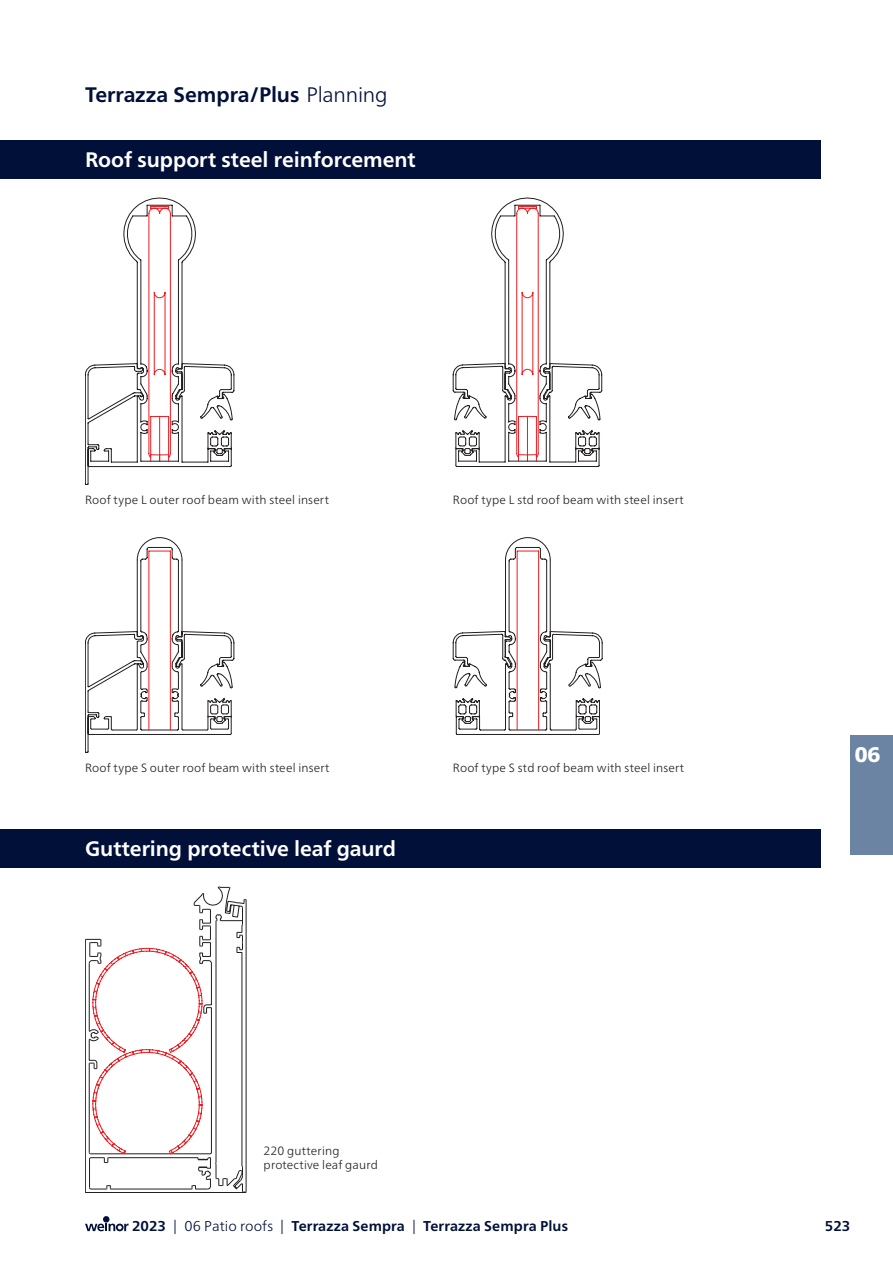
<style>
.page{position:relative;width:893px;height:1263px;background:#fff}
.page>*{position:absolute;margin:0;border:0;box-sizing:border-box;transform-origin:0 0}
.t1{font:700 21px "Frutiger Neue LTW1 G";letter-spacing:-.005em;color:#fff}
.t2{font:700 21px "Frutiger Neue LTW1 G";color:#001039}
.t3{font:900 21px "Frutiger Neue LTW1 G";color:#fff}
.t4{font:700 14.25px "Frutiger Neue LTW1 G";letter-spacing:.005em;color:#001039}
.t5{font:300 12px/14.9px "Frutiger Neue LTW1 G";letter-spacing:.015em;color:#231f20}
.s1{font-weight:300}
</style>
<div class="page">
<svg style="left:85px;top:198px;width:149px;height:287px"></svg>
<svg style="left:85px;top:537px;width:149px;height:216px"></svg>
<svg style="left:453px;top:198px;width:149px;height:269px"></svg>
<svg style="left:453px;top:537px;width:149px;height:198px"></svg>
<div style="left:0;top:140px;width:821px;height:39px;background:#001039"></div>
<div style="left:0;top:829px;width:821px;height:38px;background:#001039"></div>
<svg style="left:239px;top:899px;width:7px;height:294px"></svg>
<svg style="left:85px;top:887px;width:154px;height:306px"></svg>
<svg style="left:92px;top:948px;width:111px;height:206px"></svg>
<svg style="left:85px;top:1216px;width:44px;height:15px"></svg>
<div style="left:850px;top:736px;width:43px;height:119px;background:#6b84a3"></div>
<h1 class="t2" style="left:85px;top:82px;width:304px">Terrazza Sempra/Plus <span class="s1">Planning</span></h1>
<h1 class="t1" style="left:85px;top:147px;width:332px">Roof support steel reinforcement</h1>
<p class="t5" style="left:85px;top:492px;width:246px">Roof type L outer roof beam with steel insert</p>
<p class="t5" style="left:453px;top:492px;width:233px">Roof type L std roof beam with steel insert</p>
<p class="t5" style="left:85px;top:760px;width:246px">Roof type S outer roof beam with steel insert</p>
<h1 class="t1" style="left:85px;top:836px;width:313px">Guttering protective leaf gaurd</h1>
<p class="t5" style="left:453px;top:760px;width:233px">Roof type S std roof beam with steel insert</p>
<p class="t5" style="left:264px;top:1143px;width:116px">220 guttering protective leaf gaurd</p>
<h1 class="t3" style="left:855px;top:739px;width:27px">06</h1>
<p class="t4" style="left:132px;top:1218px;width:437px">2023 <span class="s1">| 06 Patio roofs |</span> Terrazza Sempra <span class="s1">|</span> Terrazza Sempra Plus</p>
<p class="t4" style="left:825px;top:1218px;width:27px">523</p>
</div>
